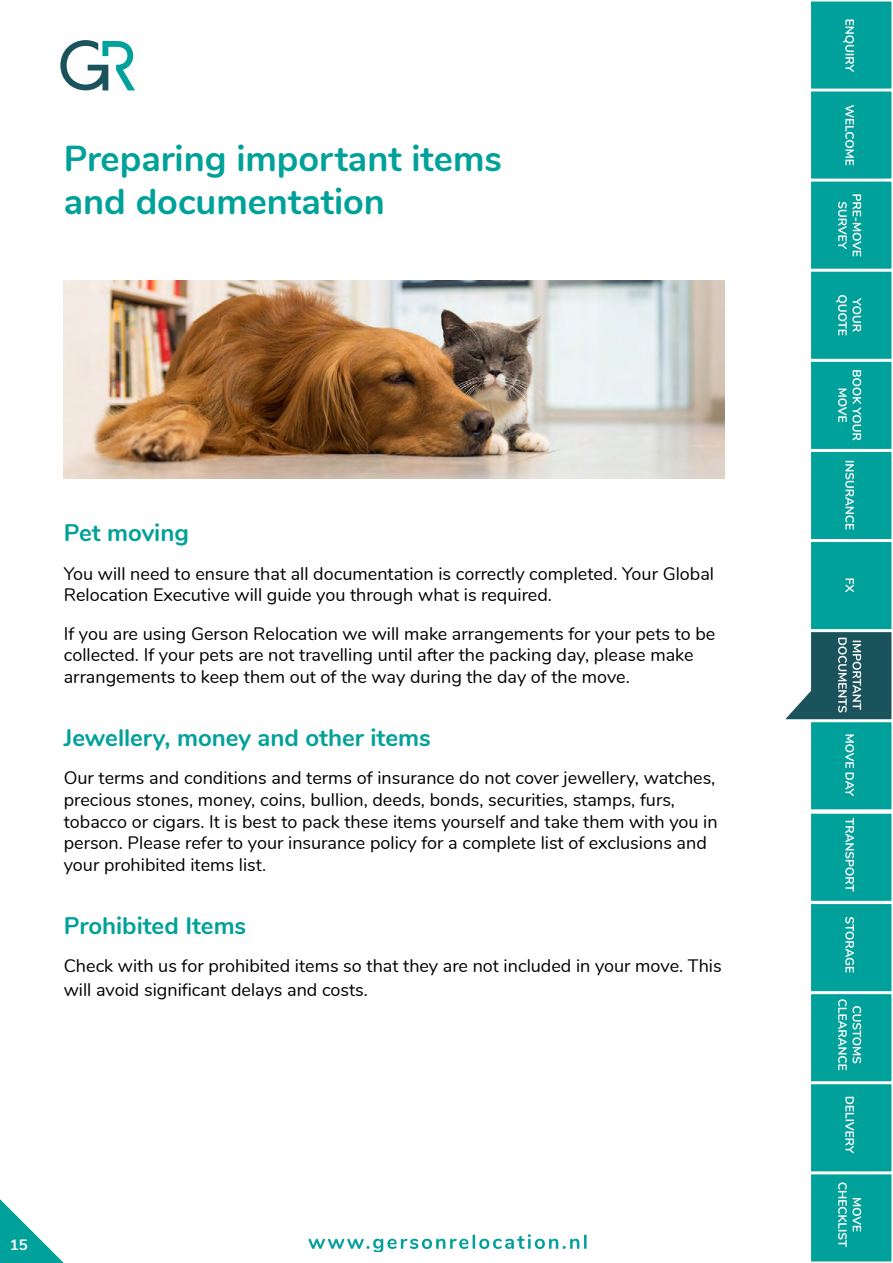
<style>
.page{position:relative;width:893px;height:1263px;background:#fff}
.page>*{position:absolute;margin:0;border:0;box-sizing:border-box;transform-origin:0 0}
.t1{font:700 36px/43.2px "Nunito";color:#00a19a}
.t2{font:700 24px "Nunito";color:#00a19a}
.t3{font:18px/21.6px "Nunito";color:#000}
.t4{font:700 15px "Nunito";color:#fff}
</style>
<div class="page">
<svg style="left:309px;top:1234px;width:278px;height:17px"></svg>
<svg style="left:60px;top:40px;width:75px;height:50px"></svg>
<svg style="left:0;top:1199px;width:64px;height:64px"></svg>
<img style="left:64px;top:281px;width:660px;height:197px">
<div style="left:810px;top:91px;width:82px;height:88px;background:#00a19a"></div>
<div style="left:809px;top:90px;width:84px;height:90px;border:2px solid #fff"></div>
<div style="left:810px;top:181px;width:82px;height:88px;background:#00a19a"></div>
<div style="left:809px;top:180px;width:84px;height:90px;border:2px solid #fff"></div>
<div style="left:810px;top:271px;width:82px;height:89px;background:#00a19a"></div>
<div style="left:809px;top:270px;width:84px;height:90px;border:2px solid #fff"></div>
<div style="left:810px;top:361px;width:82px;height:89px;background:#00a19a"></div>
<div style="left:809px;top:360px;width:84px;height:90px;border:2px solid #fff"></div>
<div style="left:810px;top:451px;width:82px;height:89px;background:#00a19a"></div>
<div style="left:809px;top:450px;width:84px;height:90px;border:2px solid #fff"></div>
<div style="left:810px;top:541px;width:82px;height:89px;background:#00a19a"></div>
<div style="left:809px;top:540px;width:84px;height:91px;border:2px solid #fff"></div>
<div style="left:810px;top:1173px;width:82px;height:89px;background:#00a19a"></div>
<div style="left:809px;top:1173px;width:84px;height:90px;border:2px solid #fff"></div>
<div style="left:810px;top:1083px;width:82px;height:89px;background:#00a19a"></div>
<div style="left:809px;top:1083px;width:84px;height:90px;border:2px solid #fff"></div>
<div style="left:810px;top:993px;width:82px;height:89px;background:#00a19a"></div>
<div style="left:809px;top:993px;width:84px;height:90px;border:2px solid #fff"></div>
<div style="left:810px;top:903px;width:82px;height:89px;background:#00a19a"></div>
<div style="left:809px;top:902px;width:84px;height:91px;border:2px solid #fff"></div>
<div style="left:810px;top:813px;width:82px;height:88px;background:#00a19a"></div>
<div style="left:809px;top:812px;width:84px;height:90px;border:2px solid #fff"></div>
<div style="left:810px;top:721px;width:82px;height:89px;background:#00a19a"></div>
<div style="left:809px;top:721px;width:84px;height:90px;border:2px solid #fff"></div>
<div style="left:810px;top:1px;width:82px;height:88px;background:#00a19a"></div>
<div style="left:809px;top:0;width:84px;height:90px;border:2px solid #fff"></div>
<svg style="left:838px;top:1182px;width:23px;height:65px"></svg>
<svg style="left:845px;top:1097px;width:9px;height:56px"></svg>
<svg style="left:838px;top:999px;width:23px;height:71px"></svg>
<svg style="left:845px;top:917px;width:9px;height:56px"></svg>
<svg style="left:845px;top:818px;width:9px;height:74px"></svg>
<svg style="left:845px;top:734px;width:9px;height:62px"></svg>
<svg style="left:785px;top:630px;width:108px;height:92px"></svg>
<svg style="left:845px;top:578px;width:9px;height:14px"></svg>
<svg style="left:845px;top:461px;width:9px;height:69px"></svg>
<svg style="left:838px;top:370px;width:23px;height:70px"></svg>
<svg style="left:836px;top:295px;width:25px;height:40px"></svg>
<svg style="left:838px;top:194px;width:23px;height:62px"></svg>
<svg style="left:845px;top:105px;width:9px;height:60px"></svg>
<svg style="left:843px;top:20px;width:11px;height:52px"></svg>
<h1 class="t1" style="left:64px;top:135px;width:440px">Preparing important items and documentation</h1>
<h2 class="t2" style="left:64px;top:515px;width:127px">Pet moving</h2>
<p class="t3" style="left:64px;top:561px;width:652px">You will need to ensure that all documentation is correctly completed. Your Global<br>Relocation Executive will guide you through what is required.</p>
<p class="t3" style="left:64px;top:622px;width:653px">If you are using Gerson Relocation we will make arrangements for your pets to be collected. If your pets are not travelling until after the packing day, please make arrangements to keep them out of the way during the day of the move.</p>
<h2 class="t2" style="left:64px;top:720px;width:369px">Jewellery, money and other items</h2>
<p class="t3" style="left:64px;top:766px;width:655px">Our terms and conditions and terms of insurance do not cover jewellery, watches, precious stones, money, coins, bullion, deeds, bonds, securities, stamps, furs, tobacco or cigars. It is best to pack these items yourself and take them with you in person. Please refer to your insurance policy for a complete list of exclusions and your prohibited items list.</p>
<h2 class="t2" style="left:64px;top:907px;width:184px">Prohibited Items</h2>
<p class="t3" style="left:64px;top:953px;width:659px;line-height:23.4px">Check with us for prohibited items so that they are not included in your move. This will avoid significant delays and costs.</p>
<p class="t4" style="left:10px;top:1234px;width:19px">15</p>
</div>
